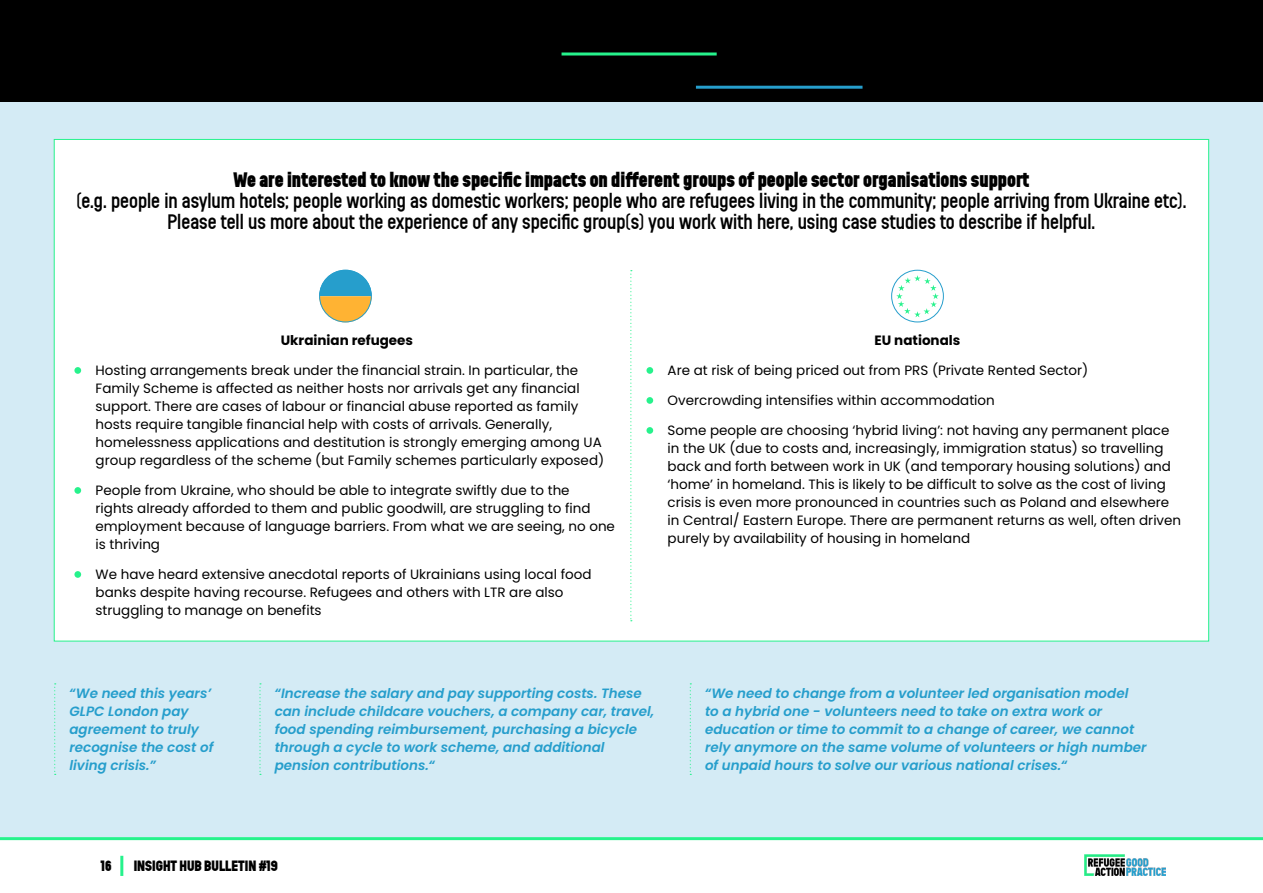
<style>
.page{position:relative;width:1263px;height:893px;background:#fff}
.page>*{position:absolute;margin:0;border:0;box-sizing:border-box;transform-origin:0 0}
.t1{font:21px/21px "Stenciletta Solid";color:#000;text-align:center}
.t2{font:700 21px "Stenciletta Solid";color:#000}
.t3{font:700 15px "Stenciletta Solid";color:#000}
.t4{font:13.5px/18px "Poppins";color:#000}
.t5{font:italic 600 13.5px/18px "Poppins";color:#269ecc}
.t6{font:700 13.5px "Poppins";color:#000}
</style>
<div class="page">
<hr style="left:120px;top:856px;width:3px;height:20px;background:#26f28c">
<hr style="left:0;top:837px;width:1263px;height:3px;background:#26f28c">
<img style="left:1084px;top:855px;width:81px;height:21px">
<div style="left:0;top:102px;width:1263px;height:735px;background:#d4ebf5"></div>
<div style="left:0;top:0;width:1263px;height:102px;background:#000"></div>
<div style="left:54px;top:139px;width:1155px;height:502px;background:#fff;border:1px solid #26f28c"></div>
<div style="left:74px;top:367px;width:7px;height:7px;background:#26f28c;border-radius:50%"></div>
<div style="left:74px;top:487px;width:7px;height:7px;background:#26f28c;border-radius:50%"></div>
<div style="left:74px;top:571px;width:7px;height:7px;background:#26f28c;border-radius:50%"></div>
<div style="left:646px;top:367px;width:7px;height:7px;background:#26f28c;border-radius:50%"></div>
<div style="left:646px;top:397px;width:7px;height:7px;background:#26f28c;border-radius:50%"></div>
<div style="left:646px;top:427px;width:7px;height:7px;background:#26f28c;border-radius:50%"></div>
<svg style="left:630px;top:270px;width:2px;height:351px"></svg>
<svg style="left:319px;top:270px;width:53px;height:52px"></svg>
<div style="left:319px;top:270px;width:53px;height:52px;border:1px solid #269ecc;border-radius:50%"></div>
<div style="left:891px;top:270px;width:53px;height:52px;border:1px solid #269ecc;border-radius:50%"></div>
<svg style="left:896px;top:275px;width:42px;height:42px"></svg>
<svg style="left:54px;top:683px;width:2px;height:92px"></svg>
<svg style="left:259px;top:683px;width:2px;height:92px"></svg>
<svg style="left:690px;top:683px;width:1px;height:92px"></svg>
<hr style="left:696px;top:86px;width:166px;height:3px;background:#269ecc">
<hr style="left:561px;top:53px;width:156px;height:3px;background:#26f28c">
<h1 class="t2" style="left:233px;top:167px;width:798px">We are interested to know the specific impacts on different groups of people sector organisations support</h1>
<p class="t1" style="left:76px;top:190px;width:1111px">(e.g. people in asylum hotels; people working as domestic workers; people who are refugees living in the community; people arriving from Ukraine etc).<br>Please tell us more about the experience of any specific group(s) you work with here, using case studies to describe if helpful.</p>
<p class="t6" style="left:281px;top:332px;width:134px">Ukrainian refugees</p>
<p class="t4" style="left:96px;top:361px;width:510px">Hosting arrangements break under the financial strain. In particular, the Family Scheme is affected as neither hosts nor arrivals get any financial support. There are cases of labour or financial abuse reported as family hosts require tangible financial help with costs of arrivals. Generally, homelessness applications and destitution is strongly emerging among UA group regardless of the scheme (but Family schemes particularly exposed)</p>
<p class="t4" style="left:96px;top:481px;width:521px">People from Ukraine, who should be able to integrate swiftly due to the<br>rights already afforded to them and public goodwill, are struggling to find employment because of language barriers. From what we are seeing, no one is thriving</p>
<p class="t4" style="left:96px;top:565px;width:497px">We have heard extensive anecdotal reports of Ukrainians using local food banks despite having recourse. Refugees and others with LTR are also struggling to manage on benefits</p>
<p class="t6" style="left:875px;top:332px;width:87px">EU nationals</p>
<p class="t4" style="left:668px;top:361px;width:422px">Are at risk of being priced out from PRS (Private Rented Sector)</p>
<p class="t4" style="left:668px;top:391px;width:329px">Overcrowding intensifies within accommodation</p>
<p class="t4" style="left:668px;top:421px;width:515px">Some people are choosing ‘hybrid living’: not having any permanent place in the UK (due to costs and, increasingly, immigration status) so travelling back and forth between work in UK (and temporary housing solutions) and ‘home’ in homeland. This is likely to be difficult to solve as the cost of living crisis is even more pronounced in countries such as Poland and elsewhere in Central/ Eastern Europe. There are permanent returns as well, often driven purely by availability of housing in homeland</p>
<p class="t5" style="left:69px;top:684px;width:145px">“We need this years’<br>GLPC London pay agreement to truly recognise the cost of living crisis.”</p>
<p class="t5" style="left:275px;top:684px;width:381px">“Increase the salary and pay supporting costs. These can include childcare vouchers, a company car, travel, food spending reimbursement, purchasing a bicycle through a cycle to work scheme, and additional pension contributions.“</p>
<p class="t5" style="left:705px;top:684px;width:443px">“We need to change from a volunteer led organisation model<br>to a hybrid one - volunteers need to take on extra work or education or time to commit to a change of career, we cannot rely anymore on the same volume of volunteers or high number of unpaid hours to solve our various national crises.“</p>
<p class="t3" style="left:101px;top:858px;width:12px">16</p>
<p class="t3" style="left:134px;top:858px;width:146px">INSIGHT HUB BULLETIN #19</p>
</div>
